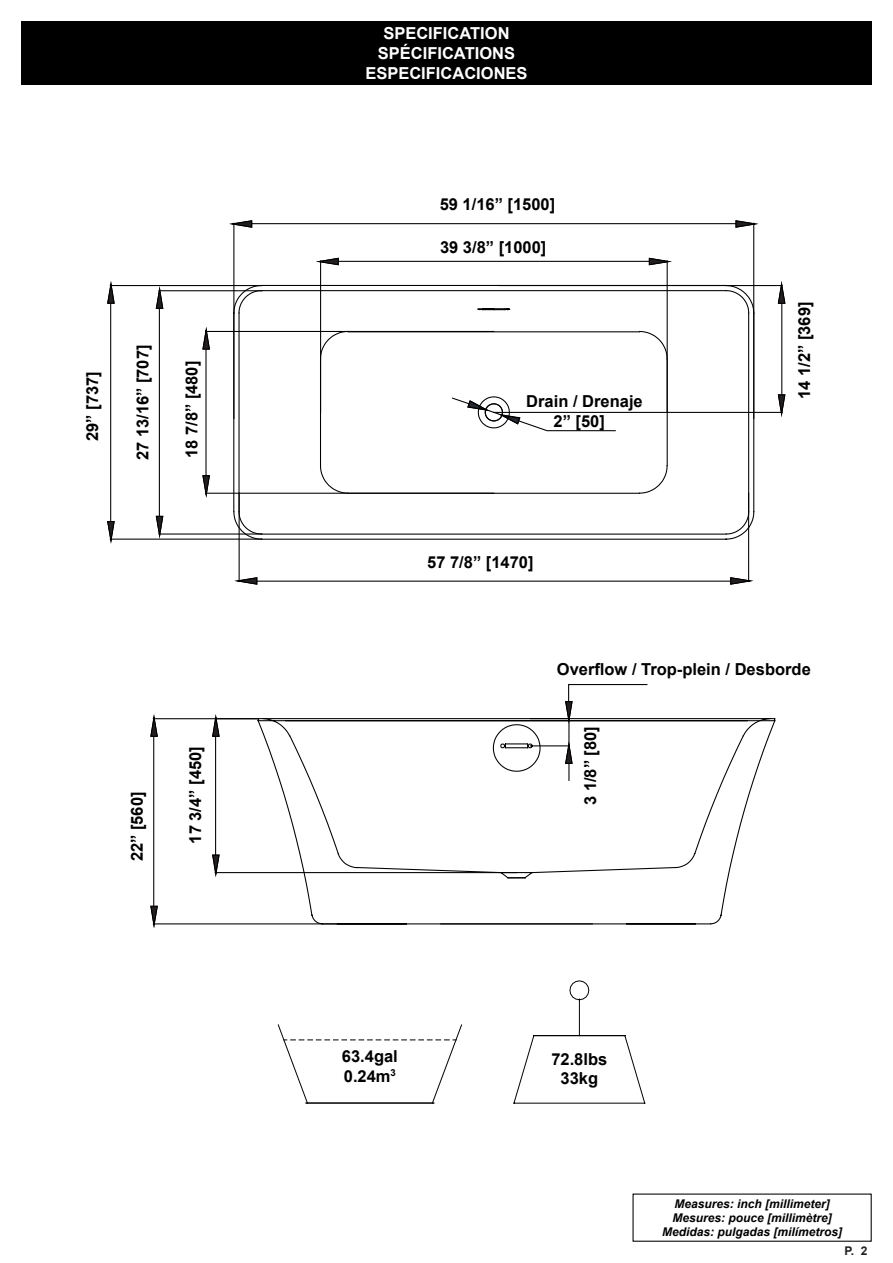
<style>
.page{position:relative;width:893px;height:1263px;background:#fff}
.page>*{position:absolute;margin:0;border:0;box-sizing:border-box;transform-origin:0 0}
.t1{font:700 16.5px "Arial";color:#000}
.t2{font:700 16.5px "Arial";color:#fff}
.t3{font:italic 700 12px "Arial";color:#000}
.t4{font:700 12px "Arial";color:#231f20}
</style>
<div class="page">
<div style="left:21px;top:21px;width:851px;height:64px;background:#000"></div>
<svg style="left:513px;top:980px;width:132px;height:124px"></svg>
<svg style="left:277px;top:1024px;width:185px;height:80px"></svg>
<hr style="left:153px;top:718px;width:106px;height:1px;background:#000">
<hr style="left:153px;top:923px;width:253px;height:1px;background:#000">
<hr style="left:153px;top:736px;width:1px;height:171px;background:#000">
<svg style="left:150px;top:714px;width:8px;height:23px"></svg>
<svg style="left:150px;top:905px;width:8px;height:23px"></svg>
<hr style="left:215px;top:872px;width:302px;height:1px;background:#000">
<hr style="left:215px;top:736px;width:1px;height:120px;background:#000">
<svg style="left:211px;top:714px;width:9px;height:23px"></svg>
<svg style="left:212px;top:854px;width:8px;height:23px"></svg>
<svg style="left:257px;top:718px;width:519px;height:207px"></svg>
<svg style="left:257px;top:718px;width:284px;height:206px"></svg>
<svg style="left:564px;top:684px;width:84px;height:96px"></svg>
<hr style="left:494px;top:412px;width:288px;height:1px;background:#000">
<hr style="left:499px;top:285px;width:283px;height:1px;background:#000">
<hr style="left:781px;top:303px;width:1px;height:92px;background:#000">
<svg style="left:777px;top:394px;width:9px;height:23px"></svg>
<svg style="left:777px;top:281px;width:9px;height:23px"></svg>
<hr style="left:239px;top:493px;width:1px;height:88px;background:#000">
<hr style="left:748px;top:493px;width:1px;height:88px;background:#000">
<hr style="left:256px;top:581px;width:475px;height:1px;background:#000">
<svg style="left:234px;top:576px;width:24px;height:9px"></svg>
<svg style="left:729px;top:576px;width:24px;height:9px"></svg>
<hr style="left:320px;top:261px;width:1px;height:151px;background:#000">
<hr style="left:667px;top:261px;width:1px;height:151px;background:#000">
<hr style="left:338px;top:261px;width:312px;height:1px;background:#000">
<svg style="left:316px;top:257px;width:23px;height:9px"></svg>
<svg style="left:648px;top:257px;width:24px;height:9px"></svg>
<hr style="left:206px;top:331px;width:288px;height:1px;background:#000">
<hr style="left:206px;top:493px;width:288px;height:1px;background:#000">
<hr style="left:205px;top:348px;width:2px;height:128px;background:#000">
<svg style="left:202px;top:327px;width:9px;height:23px"></svg>
<svg style="left:202px;top:474px;width:9px;height:24px"></svg>
<hr style="left:159px;top:290px;width:103px;height:1px;background:#000">
<hr style="left:159px;top:533px;width:103px;height:2px;background:#000">
<hr style="left:159px;top:308px;width:1px;height:209px;background:#000">
<svg style="left:155px;top:286px;width:9px;height:24px"></svg>
<svg style="left:155px;top:515px;width:9px;height:24px"></svg>
<hr style="left:233px;top:223px;width:1px;height:196px;background:#000">
<hr style="left:753px;top:223px;width:1px;height:196px;background:#000">
<hr style="left:251px;top:223px;width:485px;height:1px;background:#000">
<svg style="left:229px;top:220px;width:24px;height:8px"></svg>
<svg style="left:735px;top:220px;width:24px;height:8px"></svg>
<hr style="left:110px;top:285px;width:152px;height:1px;background:#000">
<hr style="left:110px;top:539px;width:152px;height:1px;background:#000">
<hr style="left:110px;top:303px;width:1px;height:219px;background:#000">
<svg style="left:107px;top:281px;width:8px;height:23px"></svg>
<svg style="left:107px;top:520px;width:8px;height:24px"></svg>
<svg style="left:233px;top:284px;width:522px;height:255px"></svg>
<div style="left:526px;top:393px;width:117px;height:15px;background:#fff"></div>
<p class="t1" style="left:81px;top:441px;width:71px;rotate:-90deg">29” [737]</p>
<p class="t1" style="left:131px;top:460px;width:117px;rotate:-90deg">27 13/16” [707]</p>
<p class="t1" style="left:180px;top:458px;width:99px;rotate:-90deg">18 7/8” [480]</p>
<p class="t1" style="left:126px;top:861px;width:71px;rotate:-90deg">22” [560]</p>
<p class="t1" style="left:184px;top:844px;width:99px;rotate:-90deg">17 3/4” [450]</p>
<p class="t2" style="left:383px;top:22px;width:128px">SPECIFICATION</p>
<p class="t2" style="left:378px;top:42px;width:139px">SPÉCIFICATIONS</p>
<p class="t2" style="left:365px;top:62px;width:164px">ESPECIFICACIONES</p>
<p class="t1" style="left:440px;top:193px;width:117px">59 1/16” [1500]</p>
<p class="t1" style="left:440px;top:235px;width:108px">39 3/8” [1000]</p>
<p class="t1" style="left:526px;top:389px;width:118px">Drain / Drenaje</p>
<p class="t1" style="left:553px;top:409px;width:53px">2” [50]</p>
<p class="t1" style="left:427px;top:551px;width:108px">57 7/8” [1470]</p>
<p class="t1" style="left:793px;top:399px;width:99px;rotate:-90deg">14 1/2” [369]</p>
<p class="t1" style="left:557px;top:658px;width:255px">Overflow / Trop-plein / Desborde</p>
<p class="t1" style="left:342px;top:1045px;width:57px">63.4gal</p>
<p class="t1" style="left:344px;top:1064px;width:54px">0.24m<sup>3</sup></p>
<p class="t1" style="left:579px;top:805px;width:80px;rotate:-90deg">3 1/8” [80]</p>
<p class="t1" style="left:551px;top:1047px;width:57px">72.8lbs</p>
<p class="t1" style="left:561px;top:1067px;width:39px">33kg</p>
<p class="t3" style="left:674px;top:1195px;width:157px">Measures: inch [millimeter]</p>
<p class="t3" style="left:672px;top:1210px;width:161px">Mesures: pouce [millimètre]</p>
<p class="t3" style="left:662px;top:1224px;width:182px">Medidas: pulgadas [milímetros]</p>
<p class="t4" style="left:844px;top:1242px;width:25px">P. 2</p>
</div>
